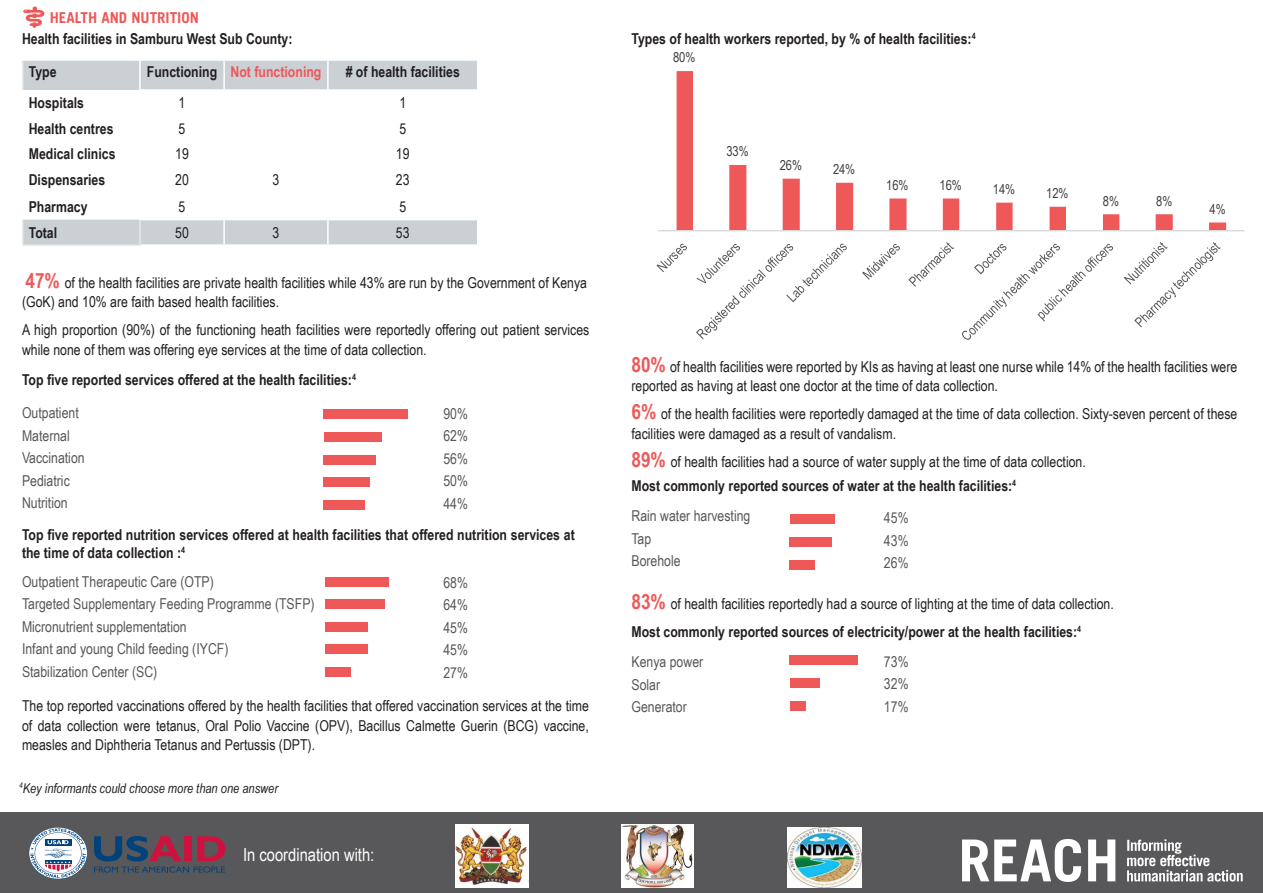
<style>
.page{position:relative;width:1263px;height:893px;background:#fff}
.page>*{position:absolute;margin:0;border:0;box-sizing:border-box;transform-origin:0 0}
.Body_Text{font:124.5px "Chartwell Bars Vertical";color:#ee5859}
.t1{font:18px "Arial Narrow";color:#fff}
.Body_Text-2{font:15px/19.5px "Arial Narrow";color:#231f20}
.t2{font:700 15px/18px "Arial Narrow";color:#231f20}
.Body_Text-3{font:15px "Arial Narrow";color:#58585a}
.Heading{font:700 15px "Trade Gothic LT Std";color:#ee5859}
.t3{font:700 15px "Arial Narrow";color:#ee5859}
.t4{font:13.65px "Arial Narrow";letter-spacing:-.005em;color:#404040}
.Footnote{font:italic 13.5px "Arial Narrow";color:#231f20}
.s1{font-weight:700;font-size:21px;color:#ee5859}
</style>
<div class="page">
<div style="left:0;top:812px;width:1263px;height:81px;background:#58585a"></div>
<svg style="left:962px;top:839px;width:153px;height:43px"></svg>
<svg style="left:1127px;top:839px;width:116px;height:42px"></svg>
<img style="left:456px;top:825px;width:72px;height:63px">
<img style="left:621px;top:825px;width:73px;height:63px">
<img style="left:787px;top:827px;width:74px;height:61px">
<svg style="left:94px;top:836px;width:131px;height:37px"></svg>
<svg style="left:29px;top:827px;width:59px;height:52px"></svg>
<svg style="left:677px;top:71px;width:549px;height:159px"></svg>
<hr style="left:658px;top:230px;width:586px;height:1px;background:#d9d9d9">
<svg style="left:656px;top:243px;width:31px;height:29px"></svg>
<svg style="left:696px;top:243px;width:151px;height:97px"></svg>
<svg style="left:862px;top:244px;width:38px;height:36px"></svg>
<svg style="left:908px;top:242px;width:46px;height:45px"></svg>
<svg style="left:962px;top:243px;width:151px;height:97px"></svg>
<svg style="left:1124px;top:242px;width:97px;height:86px"></svg>
<svg style="left:23px;top:6px;width:21px;height:22px"></svg>
<svg style="left:23px;top:61px;width:116px;height:183px"></svg>
<svg style="left:140px;top:61px;width:337px;height:183px"></svg>
<hr style="left:22px;top:61px;width:2px;height:29px;background:#e8e8e8">
<hr style="left:22px;top:220px;width:2px;height:24px;background:#e8e8e8">
<hr style="left:139px;top:220px;width:2px;height:24px;background:#e8e8e8">
<hr style="left:22px;top:244px;width:119px;height:2px;background:#e8e8e8">
<p class="Heading" style="left:50px;top:9px;width:151px">HEALTH AND NUTRITION</p>
<p class="t2" style="left:22px;top:29px;width:272px">Health facilities in Samburu West Sub County:</p>
<p class="t2" style="left:29px;top:62px;width:29px">Type</p>
<p class="t2" style="left:147px;top:62px;width:72px">Functioning</p>
<p class="t3" style="left:231px;top:60px;width:92px">Not functioning</p>
<p class="t2" style="left:346px;top:62px;width:116px"># of health facilities</p>
<p class="t2" style="left:29px;top:93px;width:57px">Hospitals</p>
<p class="Body_Text-2" style="left:179px;top:93px;width:8px">1</p>
<p class="Body_Text-2" style="left:399px;top:93px;width:8px">1</p>
<p class="t2" style="left:29px;top:119px;width:86px">Health centres</p>
<p class="Body_Text-2" style="left:179px;top:118px;width:8px">5</p>
<p class="Body_Text-2" style="left:399px;top:118px;width:8px">5</p>
<p class="t2" style="left:29px;top:144px;width:88px">Medical clinics</p>
<p class="Body_Text-2" style="left:175px;top:144px;width:15px">19</p>
<p class="Body_Text-2" style="left:396px;top:144px;width:15px">19</p>
<p class="t2" style="left:29px;top:170px;width:78px">Dispensaries</p>
<p class="Body_Text-2" style="left:175px;top:170px;width:15px">20</p>
<p class="Body_Text-2" style="left:273px;top:170px;width:8px">3</p>
<p class="Body_Text-2" style="left:396px;top:170px;width:15px">23</p>
<p class="t2" style="left:29px;top:197px;width:60px">Pharmacy</p>
<p class="Body_Text-2" style="left:179px;top:196px;width:8px">5</p>
<p class="Body_Text-2" style="left:399px;top:196px;width:8px">5</p>
<p class="t2" style="left:29px;top:223px;width:30px">Total</p>
<p class="Body_Text-2" style="left:175px;top:222px;width:15px">50</p>
<p class="Body_Text-2" style="left:273px;top:222px;width:8px">3</p>
<p class="Body_Text-2" style="left:396px;top:222px;width:15px">53</p>
<p class="Body_Text-2" style="left:22px;top:272px;width:567px"><span class="s1">47%</span> of the health facilities are private health facilities while 43% are run by the Government of Kenya (GoK) and 10% are faith based health facilities.</p>
<p class="Body_Text-2" style="left:22px;top:320px;width:569px">A high proportion (90%) of the functioning heath facilities were reportedly offering out patient services while none of them was offering eye services at the time of data collection.</p>
<p class="t2" style="left:22px;top:370px;width:335px">Top five reported services offered at the health facilities:<sup>4</sup></p>
<p class="Body_Text" style="left:444px;top:403px;width:281px;rotate:90deg">90+62+56+50+44 68+64+45+45+27</p>
<p class="Body_Text-3" style="left:443px;top:403px;width:26px">90%</p>
<p class="Body_Text-3" style="left:22px;top:402px;width:58px">Outpatient</p>
<p class="Body_Text-3" style="left:22px;top:424px;width:49px">Maternal</p>
<p class="Body_Text-3" style="left:22px;top:447px;width:64px">Vaccination</p>
<p class="Body_Text-3" style="left:22px;top:469px;width:49px">Pediatric</p>
<p class="Body_Text-3" style="left:22px;top:492px;width:47px">Nutrition</p>
<p class="Body_Text-3" style="left:443px;top:425px;width:26px">62%</p>
<p class="Body_Text-3" style="left:443px;top:448px;width:26px">56%</p>
<p class="Body_Text-3" style="left:443px;top:470px;width:26px">50%</p>
<p class="Body_Text-3" style="left:443px;top:493px;width:26px">44%</p>
<p class="t2" style="left:22px;top:525px;width:554px">Top five reported nutrition services offered at health facilities that offered nutrition services at the time of data collection :<sup>4</sup></p>
<p class="Body_Text-3" style="left:443px;top:571px;width:26px">68%</p>
<p class="Body_Text-3" style="left:443px;top:594px;width:26px">64%</p>
<p class="Body_Text-3" style="left:443px;top:616px;width:26px">45%</p>
<p class="Body_Text-3" style="left:443px;top:639px;width:26px">45%</p>
<p class="Body_Text-3" style="left:443px;top:661px;width:26px">27%</p>
<p class="Body_Text-3" style="left:22px;top:570px;width:193px">Outpatient Therapeutic Care (OTP)</p>
<p class="Body_Text-3" style="left:22px;top:593px;width:294px">Targeted Supplementary Feeding Programme (TSFP)</p>
<p class="Body_Text-3" style="left:22px;top:615px;width:166px">Micronutrient supplementation</p>
<p class="Body_Text-3" style="left:22px;top:638px;width:208px">Infant and young Child feeding (IYCF)</p>
<p class="Body_Text-3" style="left:22px;top:660px;width:137px">Stabilization Center (SC)</p>
<p class="Body_Text-2" style="left:22px;top:696px;width:568px;text-align:justify">The top reported vaccinations offered by the health facilities that offered vaccination services at the time of data collection were tetanus, Oral Polio Vaccine (OPV), Bacillus Calmette Guerin (BCG) vaccine, measles and Diphtheria Tetanus and Pertussis (DPT).</p>
<p class="Footnote" style="left:19px;top:778px;width:260px"><sup>4</sup>Key informants could choose more than one answer</p>
<p class="t1" style="left:243px;top:841px;width:133px">In coordination with:</p>
<p class="t2" style="left:631px;top:29px;width:346px">Types of health workers reported, by % of health facilities:<sup>4</sup></p>
<p class="t4" style="left:673px;top:47px;width:24px">80%</p>
<p class="t4" style="left:726px;top:141px;width:24px">33%</p>
<p class="t4" style="left:780px;top:155px;width:24px">26%</p>
<p class="t4" style="left:833px;top:159px;width:24px">24%</p>
<p class="t4" style="left:886px;top:175px;width:24px">16%</p>
<p class="t4" style="left:939px;top:175px;width:24px">16%</p>
<p class="t4" style="left:993px;top:179px;width:24px">14%</p>
<p class="t4" style="left:1046px;top:183px;width:24px">12%</p>
<p class="t4" style="left:1103px;top:191px;width:18px">8%</p>
<p class="t4" style="left:1156px;top:191px;width:18px">8%</p>
<p class="t4" style="left:1209px;top:199px;width:18px">4%</p>
<p class="Body_Text-2" style="left:631px;top:356px;width:607px"><span class="s1">80%</span> of health facilities were reported by KIs as having at least one nurse while 14% of the health facilities were reported as having at least one doctor at the time of data collection.</p>
<p class="Body_Text-2" style="left:631px;top:403px;width:607px"><span class="s1">6%</span> of the health facilities were reportedly damaged at the time of data collection. Sixty-seven percent of these facilities were damaged as a result of vandalism.</p>
<p class="Body_Text-2" style="left:631px;top:451px;width:456px"><span class="s1">89%</span> of health facilities had a source of water supply at the time of data collection.</p>
<p class="t2" style="left:631px;top:476px;width:386px">Most commonly reported sources of water at the health facilities:<sup>4</sup></p>
<p class="Body_Text-3" style="left:884px;top:507px;width:26px">45%</p>
<p class="Body_Text-3" style="left:884px;top:530px;width:26px">43%</p>
<p class="Body_Text-3" style="left:884px;top:552px;width:26px">26%</p>
<p class="Body_Text-3" style="left:631px;top:505px;width:120px">Rain water harvesting</p>
<p class="Body_Text-3" style="left:631px;top:527px;width:21px">Tap</p>
<p class="Body_Text-3" style="left:631px;top:550px;width:51px">Borehole</p>
<p class="Body_Text" style="left:909px;top:508px;width:69px;rotate:90deg">48+45+27</p>
<p class="Body_Text-2" style="left:631px;top:594px;width:484px"><span class="s1">83%</span> of health facilities reportedly had a source of lighting at the time of data collection.</p>
<p class="t2" style="left:631px;top:622px;width:451px">Most commonly reported sources of electricity/power at the health facilities:<sup>4</sup></p>
<p class="Body_Text" style="left:909px;top:649px;width:69px;rotate:90deg">73+32+17</p>
<p class="Body_Text-3" style="left:884px;top:650px;width:26px">73%</p>
<p class="Body_Text-3" style="left:631px;top:651px;width:73px">Kenya power</p>
<p class="Body_Text-3" style="left:631px;top:673px;width:30px">Solar</p>
<p class="Body_Text-3" style="left:631px;top:696px;width:57px">Generator</p>
<p class="Body_Text-3" style="left:884px;top:673px;width:26px">32%</p>
<p class="Body_Text-3" style="left:884px;top:695px;width:26px">17%</p>
</div>
